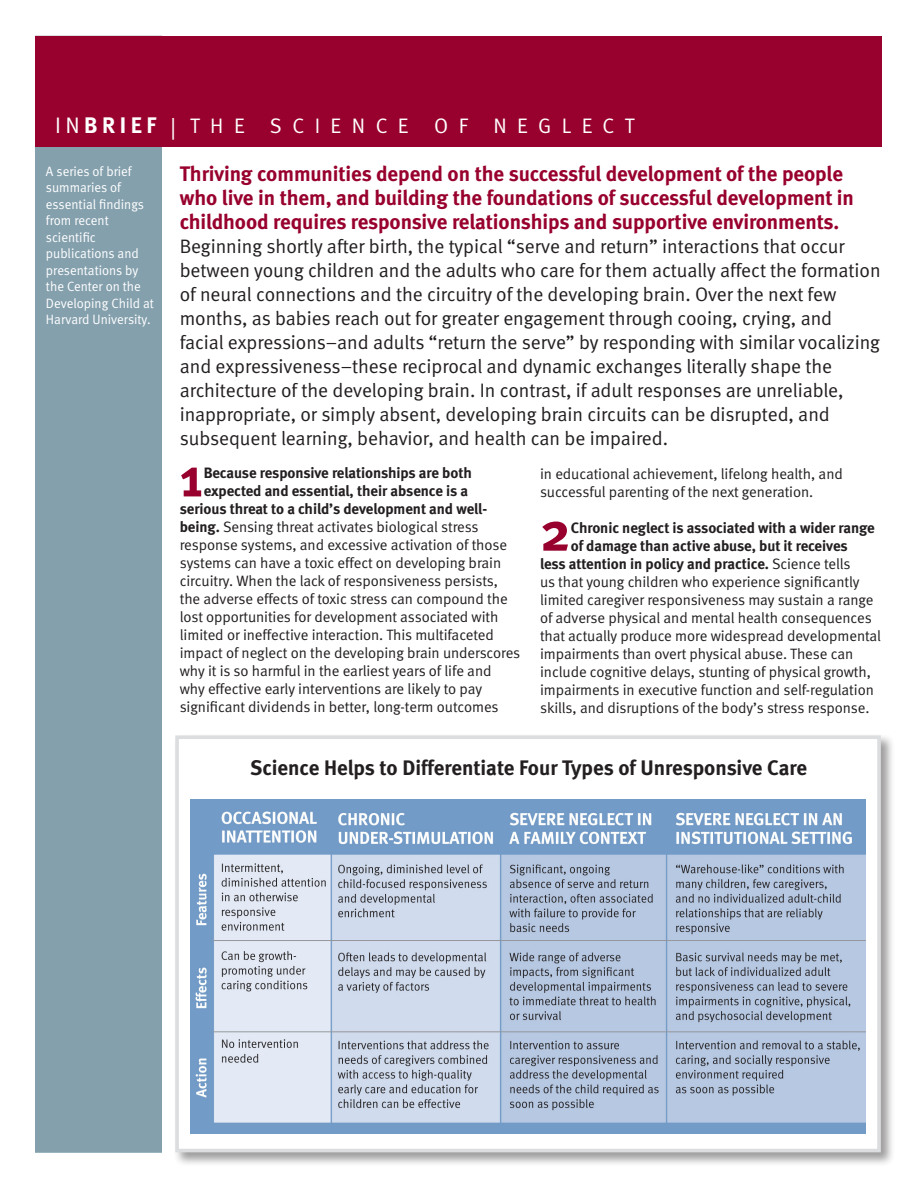
<style>
.page{position:relative;width:918px;height:1188px;background:#fff}
.page>*{position:absolute;margin:0;border:0;box-sizing:border-box;transform-origin:0 0}
.t1{font:700 55.2px "Meta";color:#98012d}
.t2{font:700 21px/24px "Meta";letter-spacing:-.005em;color:#98012d}
.t3{font:700 21px "Meta";color:#231f20}
.t4{font:21px "Meta Normal";letter-spacing:.5em;color:#fff}
.t5{font:19.5px/24px "Meta Normal";letter-spacing:-.005em;color:#231f20}
.t6{font:15px/18px "Meta Normal";letter-spacing:-.005em;color:#231f20}
.t7{font:700 15px "Meta";letter-spacing:-.005em;color:#231f20}
.t8{font:13.5px/16.5px "Meta Normal";color:#fff}
.s1{font-size:22.5px}
.s2{font-family:"Meta";font-weight:700;font-size:22.5px}
.s3{font-family:"Meta Bold LF";font-weight:400}
.s4{font-family:"Meta";font-weight:700}
.s5{font-family:"Meta Normal";font-weight:400}
</style>
<div class="page">
<div style="left:36px;top:42px;width:126px;height:1110px;background:#84a0ad"></div>
<div style="left:36px;top:36px;width:846px;height:111px;background:#98012d"></div>
<div style="left:173px;top:734px;width:722px;height:433px;background:#231f20;opacity:.44"></div>
<div style="left:175px;top:735px;width:706px;height:417px;background:#fff;border:4px solid #dcdddf"></div>
<img style="left:190px;top:800px;width:676px;height:333px">
<p class="t4" style="left:55px;top:113px;width:581px"><span class="s1">IN</span><span class="s2">BRIEF</span> <span class="s1">|</span> THE SCIENCE OF NEGLECT</p>
<p class="t2" style="left:180px;top:162px;width:676px">Thriving communities depend on the successful development of the people who live in them, and building the foundations of successful development in childhood requires responsive relationships and supportive environments.</p>
<p class="t5" style="left:180px;top:234px;width:702px">Beginning shortly after birth, the typical “serve and return” interactions that occur between young children and the adults who care for them actually affect the formation of neural connections and the circuitry of the developing brain. Over the next few months, as babies reach out for greater engagement through cooing, crying, and facial expressions–and adults “return the serve” by responding with similar vocalizing and expressiveness–these reciprocal and dynamic exchanges literally shape the architecture of the developing brain. In contrast, if adult responses are unreliable, inappropriate, or simply absent, developing brain circuits can be disrupted, and subsequent learning, behavior, and health can be impaired.</p>
<p class="t8" style="left:46px;top:163px;width:109px">A series of brief summaries of essential findings from recent scientific publications and presentations by the Center on the<br>Developing Child at<br>Harvard University.</p>
<p class="t1" style="left:180px;top:444px;width:25px">1</p>
<p class="t7" style="left:204px;top:464px;width:270px">Because responsive relationships are both</p>
<p class="t7" style="left:204px;top:482px;width:266px"><span class="s3">expected</span> and <span class="s3">essential</span>, their absence is a</p>
<p class="t7" style="left:180px;top:500px;width:309px">serious threat to a child’s development and well-</p>
<p class="t6" style="left:180px;top:518px;width:300px"><span class="s4">being.</span> Sensing threat activates biological stress</p>
<p class="t6" style="left:180px;top:536px;width:329px">response systems, and excessive activation of those</p>
<p class="t6" style="left:180px;top:554px;width:323px">systems can have a toxic effect on developing brain</p>
<p class="t6" style="left:180px;top:572px;width:320px">circuitry. When the lack of responsiveness persists,</p>
<p class="t6" style="left:180px;top:590px;width:329px">the adverse effects of toxic stress can compound the</p>
<p class="t6" style="left:180px;top:608px;width:320px">lost opportunities for development associated with</p>
<p class="t6" style="left:180px;top:626px;width:316px">limited or ineffective interaction. This multifaceted</p>
<p class="t6" style="left:180px;top:644px;width:342px">impact of neglect on the developing brain underscores</p>
<p class="t6" style="left:180px;top:662px;width:313px">why it is so harmful in the earliest years of life and</p>
<p class="t6" style="left:180px;top:680px;width:304px">why effective early interventions are likely to pay</p>
<p class="t6" style="left:180px;top:698px;width:320px">significant dividends in better, long-term outcomes</p>
<p class="t6" style="left:540px;top:464px;width:304px">in educational achievement, lifelong health, and successful parenting of the next generation.</p>
<p class="t1" style="left:540px;top:499px;width:32px">2</p>
<p class="t7" style="left:571px;top:519px;width:305px">Chronic neglect is associated with a wider range</p>
<p class="t7" style="left:571px;top:537px;width:278px">of damage than active abuse, but it receives</p>
<p class="t7" style="left:540px;top:555px;width:312px">less attention in policy and practice. <span class="s5">Science tells</span></p>
<p class="t6" style="left:540px;top:572px;width:321px">us that young children who experience significantly</p>
<p class="t6" style="left:540px;top:590px;width:335px">limited caregiver responsiveness may sustain a range</p>
<p class="t6" style="left:540px;top:608px;width:333px">of adverse physical and mental health consequences</p>
<p class="t6" style="left:540px;top:626px;width:343px">that actually produce more widespread developmental</p>
<p class="t6" style="left:540px;top:644px;width:315px">impairments than overt physical abuse. These can</p>
<p class="t6" style="left:540px;top:662px;width:332px">include cognitive delays, stunting of physical growth,</p>
<p class="t6" style="left:540px;top:680px;width:335px">impairments in executive function and self-regulation</p>
<p class="t6" style="left:540px;top:698px;width:331px">skills, and disruptions of the body’s stress response.</p>
<p class="t3" style="left:250px;top:756px;width:558px">Science Helps to Differentiate Four Types of Unresponsive Care</p>
</div>
